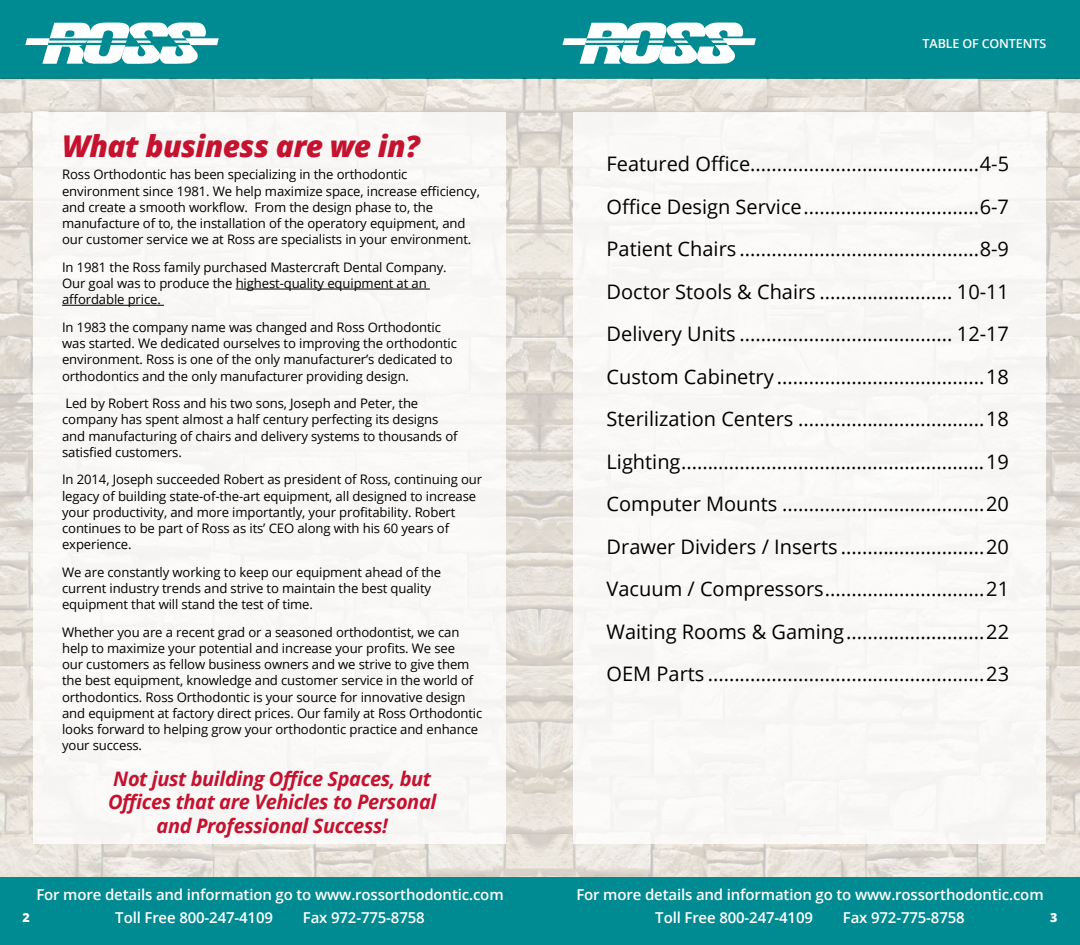
<style>
.page{position:relative;width:1080px;height:945px;background:#fff}
.page>*{position:absolute;margin:0;border:0;box-sizing:border-box;transform-origin:0 0}
.t1{font:italic 800 30px "Open Sans";letter-spacing:-.02em;color:#c4122f}
.t2{font:20px/42.5px "Open Sans";color:#000;text-align:justify}
.t3{font:italic 700 20px/23.8px "Open Sans";letter-spacing:-.02em;color:#c4122f;text-align:center}
.t4{font:600 15px/22.5px "Open Sans";letter-spacing:-.01em;color:#fff}
.t5{font:13.12px/16.2px "Open Sans";letter-spacing:-.01em;color:#000}
.t6{font:600 12.5px "Open Sans";letter-spacing:-.01em;color:#fff}
.t7{font:800 12.5px "Open Sans";color:#fff}
</style>
<div class="page">
<div style="left:0;top:0;width:1080px;height:79px;background:#008a91"></div>
<svg style="left:563px;top:22px;width:193px;height:42px"></svg>
<svg style="left:25px;top:22px;width:194px;height:42px"></svg>
<img style="left:0;top:79px;width:1080px;height:799px">
<div style="left:34px;top:112px;width:472px;height:732px;background:#f9f8f7"></div>
<div style="left:574px;top:112px;width:472px;height:732px;background:#f9f8f7"></div>
<hr style="left:236px;top:289px;width:194px;height:1px;background:#000">
<hr style="left:62px;top:305px;width:102px;height:1px;background:#000">
<div style="left:0;top:878px;width:1080px;height:67px;background:#008a91"></div>
<h1 class="t1" style="left:62px;top:124px;width:359px">What business are we in?</h1>
<p class="t5" style="left:62px;top:166px;width:419px">Ross Orthodontic has been specializing in the orthodontic environment since 1981. We help maximize space, increase efficiency, and create a smooth workflow. From the design phase to, the manufacture of to, the installation of the operatory equipment, and our customer service we at Ross are specialists in your environment.</p>
<p class="t5" style="left:62px;top:259px;width:386px">In 1981 the Ross family purchased Mastercraft Dental Company.<br>Our goal was to produce the highest-quality equipment at an affordable price.</p>
<p class="t5" style="left:62px;top:319px;width:396px">In 1983 the company name was changed and Ross Orthodontic was started. We dedicated ourselves to improving the orthodontic environment. Ross is one of the only manufacturer’s dedicated to orthodontics and the only manufacturer providing design.</p>
<p class="t5" style="left:62px;top:395px;width:397px">Led by Robert Ross and his two sons, Joseph and Peter, the company has spent almost a half century perfecting its designs and manufacturing of chairs and delivery systems to thousands of satisfied customers.</p>
<p class="t5" style="left:62px;top:471px;width:422px">In 2014, Joseph succeeded Robert as president of Ross, continuing our legacy of building state-of-the-art equipment, all designed to increase your productivity, and more importantly, your profitability. Robert continues to be part of Ross as its’ CEO along with his 60 years of experience.</p>
<p class="t5" style="left:62px;top:564px;width:381px">We are constantly working to keep our equipment ahead of the current industry trends and strive to maintain the best quality equipment that will stand the test of time.</p>
<p class="t5" style="left:62px;top:624px;width:422px">Whether you are a recent grad or a seasoned orthodontist, we can help to maximize your potential and increase your profits. We see<br>our customers as fellow business owners and we strive to give them the best equipment, knowledge and customer service in the world of orthodontics. Ross Orthodontic is your source for innovative design and equipment at factory direct prices. Our family at Ross Orthodontic looks forward to helping grow your orthodontic practice and enhance your success.</p>
<h2 class="t3" style="left:108px;top:766px;width:330px">Not just building Office Spaces, but<br>Offices that are Vehicles to Personal and Professional Success!</h2>
<p class="t6" style="left:923px;top:35px;width:125px">TABLE OF CONTENTS</p>
<p class="t2" style="left:607px;top:142px;width:404px">Featured Office...........................................4-5<br>Office Design Service.................................6-7<br>Patient Chairs .............................................8-9<br>Doctor Stools &amp; Chairs ......................... 10-11<br>Delivery Units ........................................ 12-17<br>Custom Cabinetry .......................................18<br>Sterilization Centers ...................................18<br>Lighting.........................................................19<br>Computer Mounts ......................................20<br>Drawer Dividers / Inserts ...........................20<br>Vacuum / Compressors..............................21<br>Waiting Rooms &amp; Gaming..........................22<br>OEM Parts ....................................................23</p>
<p class="t4" style="left:115px;top:883px;width:390px;text-indent:-79px">For more details and information go to www.rossorthodontic.com<br>Toll Free 800-247-4109</p>
<p class="t4" style="left:655px;top:883px;width:390px;text-indent:-79px">For more details and information go to www.rossorthodontic.com<br>Toll Free 800-247-4109</p>
<p class="t4" style="left:303px;top:905px;width:123px">Fax 972-775-8758</p>
<p class="t4" style="left:843px;top:905px;width:123px">Fax 972-775-8758</p>
<p class="t7" style="left:22px;top:908px;width:9px">2</p>
<p class="t7" style="left:1050px;top:908px;width:9px">3</p>
</div>
